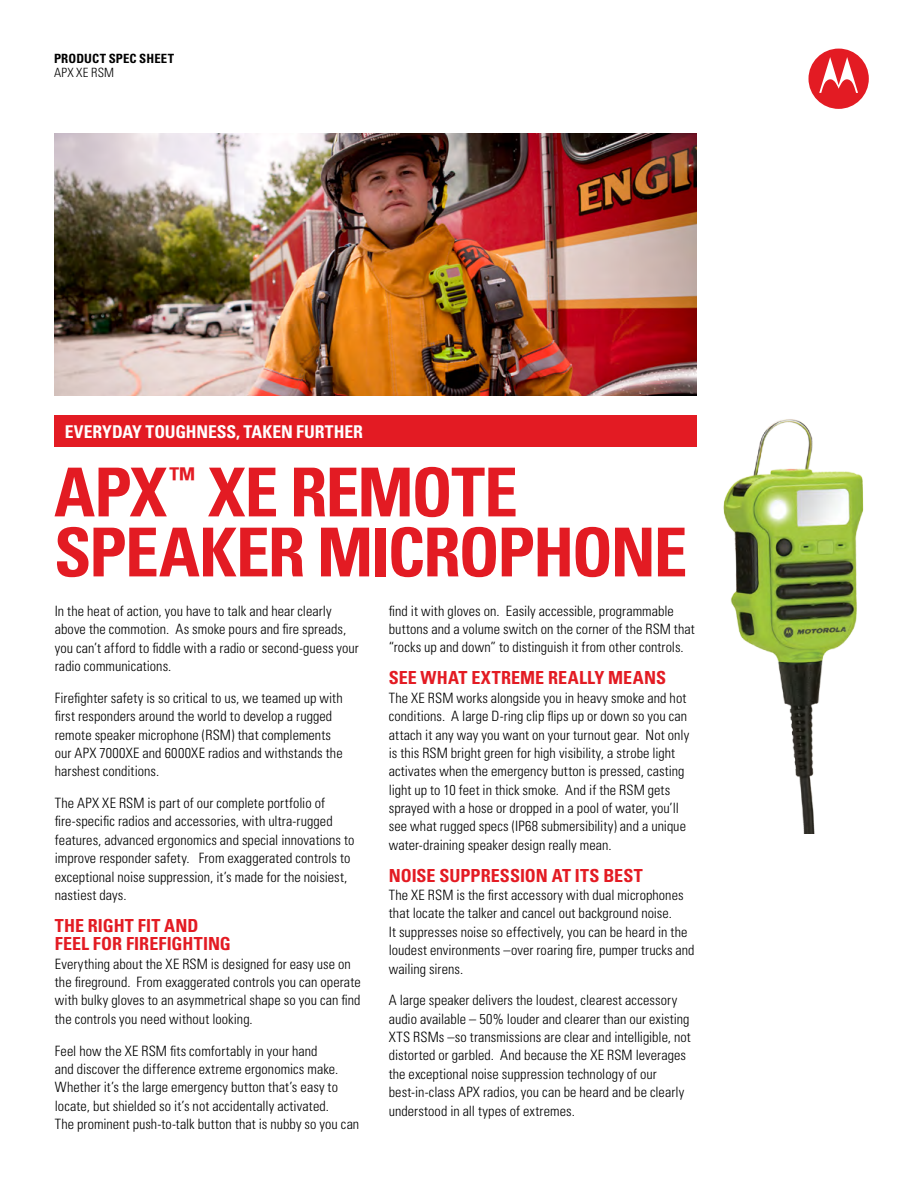
<style>
.page{position:relative;width:918px;height:1188px;background:#fff}
.page>*{position:absolute;margin:0;border:0;box-sizing:border-box;transform-origin:0 0}
.t1{font:700 condensed 67.5px/60px "Univers LT Std";letter-spacing:-.03em;color:#e31b23;text-align:center}
.t2{font:700 condensed 30px "Univers LT Std";color:#e31b23}
.t3{font:700 condensed 18px/18.5px "Univers";letter-spacing:.005em;color:#e31b23}
.t4{font:700 condensed 17.7px "Univers LT Std";letter-spacing:-.005em;color:#fff}
.t5{font:300 condensed 14.25px/18.3px "Univers";letter-spacing:.005em;color:#000}
.t6{font:700 condensed 12.75px "Univers LT Std";letter-spacing:.01em;color:#000}
.t7{font:300 condensed 12.75px "Univers LT Std";letter-spacing:.02em;color:#000}
</style>
<div class="page">
<div style="left:809px;top:49px;width:60px;height:60px;background:#e31b23;border-radius:50%"></div>
<svg style="left:819px;top:57px;width:39px;height:36px"></svg>
<div style="left:54px;top:416px;width:643px;height:31px;background:#e31b23"></div>
<img style="left:54px;top:134px;width:643px;height:261px">
<img style="left:724px;top:419px;width:140px;height:415px">
<p class="t6" style="left:54px;top:51px;width:122px">PRODUCT SPEC SHEET</p>
<p class="t7" style="left:54px;top:65px;width:62px">APX XE RSM</p>
<p class="t4" style="left:65px;top:420px;width:300px">EVERYDAY TOUGHNESS, TAKEN FURTHER</p>
<h1 class="t1" style="left:54px;top:462px;width:628px">XE REMOTE<br>SPEAKER MICROPHONe</h1>
<h1 class="t1" style="left:54px;top:462px;width:115px">APX</h1>
<h2 class="t2" style="left:170px;top:460px;width:27px">™</h2>
<p class="t5" style="left:55px;top:602px;width:306px">In the heat of action, you have to talk and hear clearly above the commotion. As smoke pours and fire spreads, you can’t afford to fiddle with a radio or second-guess your radio communications.</p>
<p class="t5" style="left:55px;top:689px;width:289px">Firefighter safety is so critical to us, we teamed up with first responders around the world to develop a rugged remote speaker microphone (RSM) that complements our APX 7000XE and 6000XE radios and withstands the harshest conditions.</p>
<p class="t5" style="left:55px;top:794px;width:301px">The APX XE RSM is part of our complete portfolio of fire-specific radios and accessories, with ultra-rugged features, advanced ergonomics and special innovations to improve responder safety. From exaggerated controls to exceptional noise suppression, it’s made for the noisiest, nastiest days.</p>
<p class="t3" style="left:55px;top:916px;width:178px">THE RIGHT FIT AND<br>FEEL FOR FIREFIGHTING</p>
<p class="t5" style="left:55px;top:954px;width:307px">Everything about the XE RSM is designed for easy use on the fireground. From exaggerated controls you can operate with bulky gloves to an asymmetrical shape so you can find the controls you need without looking.</p>
<p class="t5" style="left:55px;top:1041px;width:306px">Feel how the XE RSM fits comfortably in your hand<br>and discover the difference extreme ergonomics make.<br>Whether it’s the large emergency button that’s easy to locate, but shielded so it’s not accidentally activated.<br>The prominent push-to-talk button that is nubby so you can</p>
<p class="t5" style="left:389px;top:602px;width:308px">find it with gloves on. Easily accessible, programmable buttons and a volume switch on the corner of the RSM that “rocks up and down” to distinguish it from other controls.</p>
<p class="t3" style="left:389px;top:669px;width:279px">SEE WHAT EXTREME REALLY MEANS</p>
<p class="t5" style="left:389px;top:689px;width:302px">The XE RSM works alongside you in heavy smoke and hot conditions. A large D-ring clip flips up or down so you can attach it any way you want on your turnout gear. Not only is this RSM bright green for high visibility, a strobe light activates when the emergency button is pressed, casting light up to 10 feet in thick smoke. And if the RSM gets sprayed with a hose or dropped in a pool of water, you’ll see what rugged specs (IP68 submersibility) and a unique water-draining speaker design really mean.</p>
<p class="t3" style="left:389px;top:866px;width:256px">NOISE SUPPRESSION AT ITS BEST</p>
<p class="t5" style="left:389px;top:886px;width:307px">The XE RSM is the first accessory with dual microphones that locate the talker and cancel out background noise.<br>It suppresses noise so effectively, you can be heard in the loudest environments –over roaring fire, pumper trucks and wailing sirens.</p>
<p class="t5" style="left:389px;top:991px;width:304px">A large speaker delivers the loudest, clearest accessory audio available – 50% louder and clearer than our existing XTS RSMs –so transmissions are clear and intelligible, not distorted or garbled. And because the XE RSM leverages the exceptional noise suppression technology of our best-in-class APX radios, you can be heard and be clearly understood in all types of extremes.</p>
</div>
